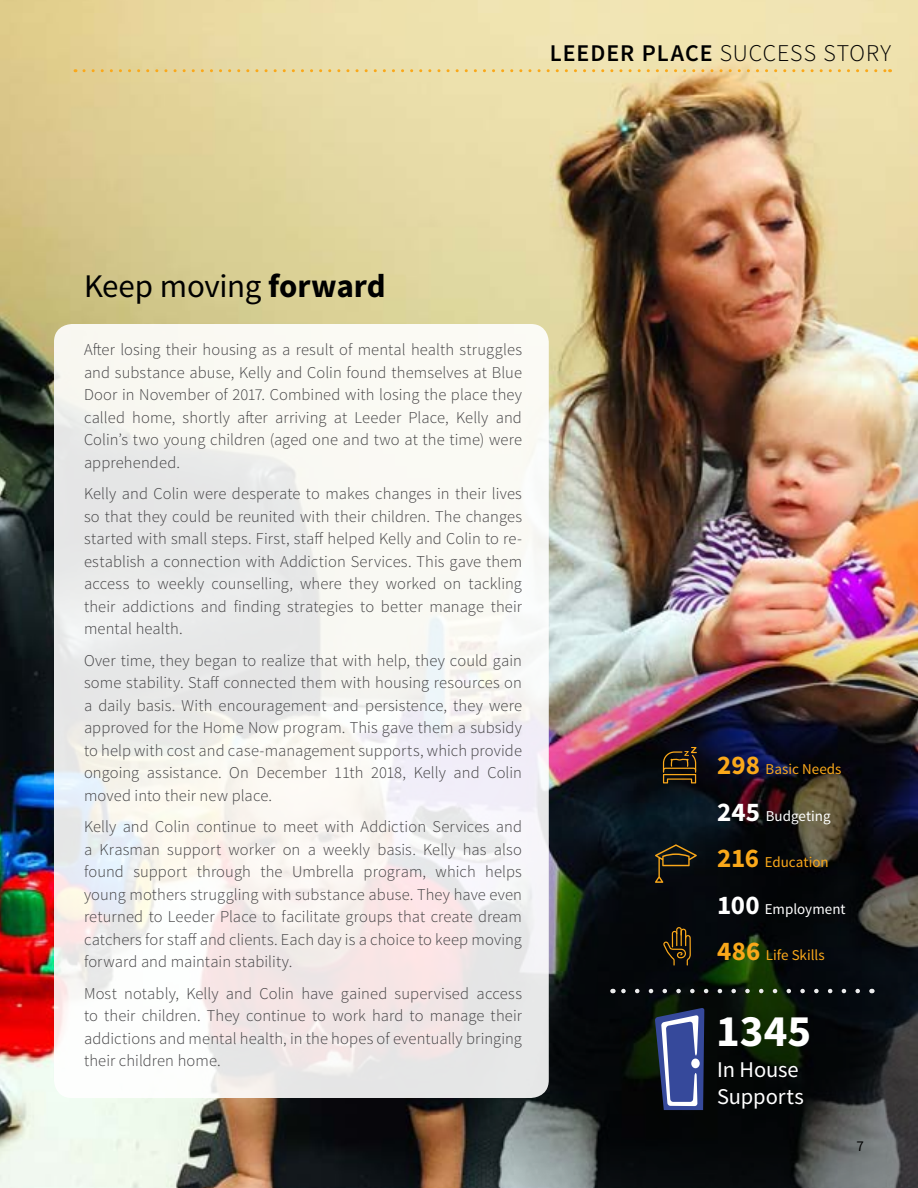
<style>
.page{position:relative;width:918px;height:1188px;background:#fff}
.page>*{position:absolute;margin:0;border:0;box-sizing:border-box;transform-origin:0 0}
.Body_-_Source_Sans_L{font:700 45px "Source Sans Pro";color:#fff}
.Body_-_Source_Sans_L-2{font:33px "Source Sans Pro";letter-spacing:-.01em;color:#000}
.Headline_3_-_Source{font:300 24px "Source Sans Pro";letter-spacing:.04em;color:#000}
.Body_-_Source_Sans_L-3{font:22.5px "Source Sans Pro";letter-spacing:-.005em;color:#fff}
.Body_-_Source_Sans_L-4{font:300 16.5px/22.5px "Source Sans Pro";letter-spacing:.005em;color:#414042;text-align:justify}
.Body_-_Source_Sans_L-5{font:15px "Source Sans Pro";letter-spacing:.005em;color:#faa81a}
.Body_-_Source_Sans_L-6{font:15px "Source Sans Pro";color:#fff}
.t1{font:15px "Source Sans Pro";color:#000}
.s1{font-weight:600}
.s2{font-weight:700}
.s3{font-weight:700;font-size:27px}
</style>
<div class="page">
<img style="left:0;top:0;width:918px;height:1188px">
<img style="left:428px;top:626px;width:490px;height:562px">
<svg style="left:54px;top:324px;width:495px;height:774px;fill:#f7f4f1"></svg>
<svg style="left:84px;top:69px;width:807px;height:3px"></svg>
<svg style="left:663px;top:927px;width:28px;height:39px"></svg>
<svg style="left:663px;top:747px;width:34px;height:36px"></svg>
<svg style="left:655px;top:844px;width:42px;height:39px"></svg>
<svg style="left:655px;top:1008px;width:49px;height:102px"></svg>
<div style="left:691px;top:1059px;width:9px;height:9px;background:#fff;border-radius:50%"></div>
<svg style="left:619px;top:989px;width:239px;height:4px"></svg>
<p class="Headline_3_-_Source" style="left:550px;top:39px;width:343px"><span class="s1">LEEDER PLACE</span> SUCCESS STORY</p>
<p class="Body_-_Source_Sans_L-2" style="left:84px;top:265px;width:303px">Keep moving <span class="s2">forward</span></p>
<p class="Body_-_Source_Sans_L-4" style="left:84px;top:338px;width:440px">After losing their housing as a result of mental health struggles and substance abuse, Kelly and Colin found themselves at Blue Door in November of 2017. Combined with losing the place they called home, shortly after arriving at Leeder Place, Kelly and Colin’s two young children (aged one and two at the time) were apprehended.</p>
<p class="Body_-_Source_Sans_L-4" style="left:84px;top:482px;width:440px">Kelly and Colin were desperate to makes changes in their lives so that they could be reunited with their children. The changes started with small steps. First, staff helped Kelly and Colin to re&shy;establish a connection with Addiction Services. This gave them access to weekly counselling, where they worked on tackling their addictions and finding strategies to better manage their mental health.</p>
<p class="Body_-_Source_Sans_L-4" style="left:84px;top:649px;width:440px">Over time, they began to realize that with help, they could gain some stability. Staff connected them with housing resources on a daily basis. With encouragement and persistence, they were approved for the Home Now program. This gave them a subsidy to help with cost and case-management supports, which provide ongoing assistance. On December 11th 2018, Kelly and Colin moved into their new place.</p>
<p class="Body_-_Source_Sans_L-4" style="left:84px;top:815px;width:440px">Kelly and Colin continue to meet with Addiction Services and a Krasman support worker on a weekly basis. Kelly has also found support through the Umbrella program, which helps young mothers struggling with substance abuse. They have even returned to Leeder Place to facilitate groups that create dream catchers for staff and clients. Each day is a choice to keep moving forward and maintain stability.</p>
<p class="Body_-_Source_Sans_L-4" style="left:84px;top:982px;width:440px">Most notably, Kelly and Colin have gained supervised access to their children. They continue to work hard to manage their addictions and mental health, in the hopes of eventually bringing their children home.</p>
<p class="Body_-_Source_Sans_L-5" style="left:717px;top:760px;width:126px"><span class="s3">298</span> Basic Needs</p>
<p class="Body_-_Source_Sans_L-6" style="left:717px;top:807px;width:115px"><span class="s3">245</span> Budgeting</p>
<p class="Body_-_Source_Sans_L-5" style="left:717px;top:853px;width:113px"><span class="s3">216</span> Education</p>
<p class="Body_-_Source_Sans_L-6" style="left:717px;top:900px;width:130px"><span class="s3">100</span> Employment</p>
<p class="Body_-_Source_Sans_L-5" style="left:717px;top:946px;width:109px"><span class="s3">486</span> Life Skills</p>
<p class="Body_-_Source_Sans_L" style="left:716px;top:1002px;width:97px">1345</p>
<p class="Body_-_Source_Sans_L-3" style="left:717px;top:1055px;width:83px">In House</p>
<p class="Body_-_Source_Sans_L-3" style="left:717px;top:1082px;width:88px">Supports</p>
<p class="t1" style="left:857px;top:1136px;width:9px">7</p>
</div>
